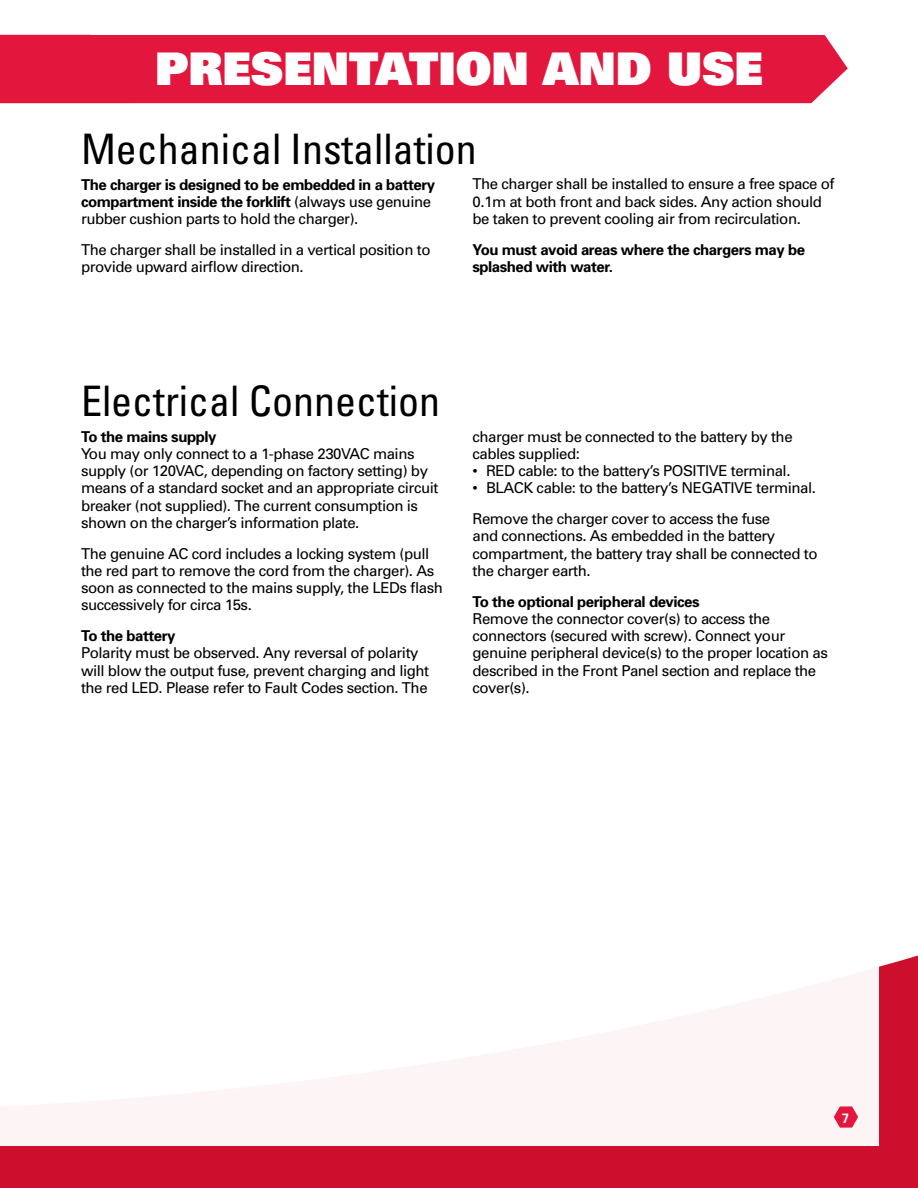
<style>
.page{position:relative;width:918px;height:1188px;background:#fff}
.page>*{position:absolute;margin:0;border:0;box-sizing:border-box;transform-origin:0 0}
.t1{font:900 45px "Univers";color:#fff}
.t2{font:condensed 42px "Univers";color:#000}
.t3{font:15px/17.2px "Univers";letter-spacing:-.03em;color:#000}
.t4{font:700 15px/17.2px "Univers";letter-spacing:-.03em;color:#000}
.t5{font:700 13.5px "Univers";color:#fff}
.s1{font-weight:400}
</style>
<div class="page">
<div style="left:0;top:955px;width:918px;height:233px;background:#ce0e2d"></div>
<div style="left:0;top:857px;width:879px;height:289px;background:#fff"></div>
<div style="left:135px;top:35px;width:713px;height:68px;background:#e3173e"></div>
<div style="left:0;top:35px;width:135px;height:68px;background:#e3173e"></div>
<svg style="left:834px;top:1106px;width:24px;height:22px"></svg>
<h1 class="t1" style="left:155px;top:40px;width:609px">PRESENTATION AND USE</h1>
<h2 class="t2" style="left:81px;top:122px;width:397px">Mechanical Installation</h2>
<p class="t4" style="left:81px;top:175px;width:356px">The charger is designed to be embedded in a battery compartment inside the forklift <span class="s1">(always use genuine rubber cushion parts to hold the charger).</span></p>
<p class="t3" style="left:81px;top:241px;width:351px">The charger shall be installed in a vertical position to provide upward airflow direction.</p>
<p class="t3" style="left:472px;top:175px;width:364px">The charger shall be installed to ensure a free space of<br>0.1m at both front and back sides. Any action should be taken to prevent cooling air from recirculation.</p>
<p class="t4" style="left:472px;top:240px;width:334px">You must avoid areas where the chargers may be splashed with water.</p>
<h2 class="t2" style="left:81px;top:374px;width:361px">Electrical Connection</h2>
<p class="t4" style="left:81px;top:427px;width:137px">To the mains supply</p>
<p class="t3" style="left:81px;top:445px;width:359px">You may only connect to a 1-phase 230VAC mains supply (or 120VAC, depending on factory setting) by means of a standard socket and an appropriate circuit breaker (not supplied). The current consumption is shown on the charger’s information plate.</p>
<p class="t3" style="left:81px;top:545px;width:364px">The genuine AC cord includes a locking system (pull the red part to remove the cord from the charger). As soon as connected to the mains supply, the LEDs flash successively for circa 15s.</p>
<p class="t4" style="left:81px;top:627px;width:96px">To the battery</p>
<p class="t3" style="left:81px;top:644px;width:350px">Polarity must be observed. Any reversal of polarity will blow the output fuse, prevent charging and light the red LED. Please refer to Fault Codes section. The</p>
<p class="t3" style="left:472px;top:427px;width:322px">charger must be connected to the battery by the cables supplied:</p>
<p class="t3" style="left:472px;top:462px;width:320px">• RED cable: to the battery’s POSITIVE terminal.</p>
<p class="t3" style="left:472px;top:472px;width:345px;line-height:30.8px">• BLACK cable: to the battery’s NEGATIVE terminal.<br>Remove the charger cover to access the fuse</p>
<p class="t3" style="left:472px;top:527px;width:347px">and connections. As embedded in the battery compartment, the battery tray shall be connected to the charger earth.</p>
<p class="t4" style="left:472px;top:592px;width:229px">To the optional peripheral devices</p>
<p class="t3" style="left:472px;top:610px;width:357px">Remove the connector cover(s) to access the connectors (secured with screw). Connect your genuine peripheral device(s) to the proper location as described in the Front Panel section and replace the cover(s).</p>
<p class="t5" style="left:842px;top:1109px;width:9px">7</p>
</div>
